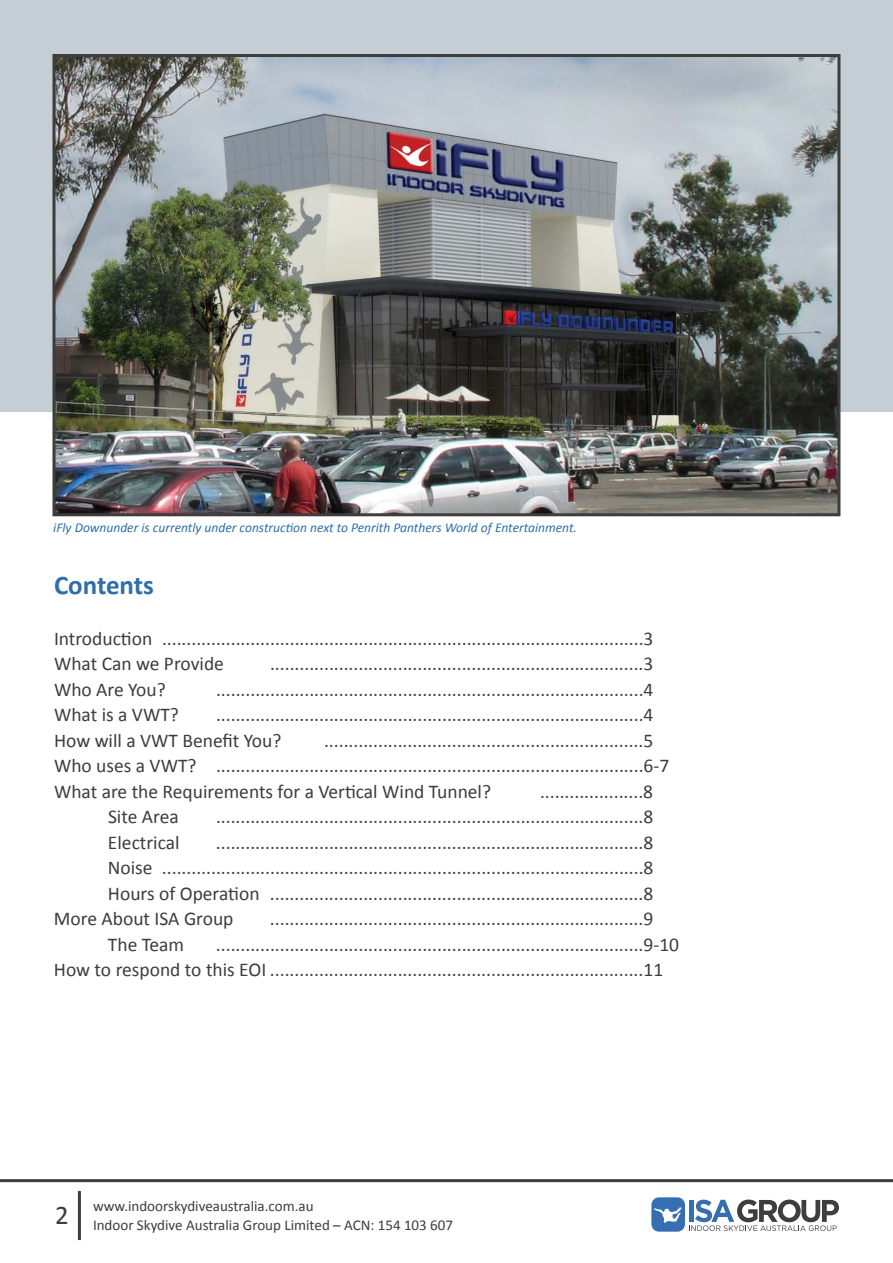
<style>
.page{position:relative;width:893px;height:1263px;background:#fff}
.page>*{position:absolute;margin:0;border:0;box-sizing:border-box;transform-origin:0 0}
.t1{font:700 27px "Calibri";color:#2f6eab}
.t2{font:27px "Calibri";color:#3d3d3c}
.t3{font:19.5px/25.5px "Calibri";color:#3d3d3c}
.t4{font:15px/19.5px "Calibri";color:#3d3d3c}
.t5{font:italic 13.5px "Calibri";color:#2f6eab}
</style>
<div class="page">
<div style="left:0;top:0;width:893px;height:412px;background:#c4ced4"></div>
<img style="left:56px;top:58px;width:780px;height:454px">
<div style="left:52px;top:54px;width:788px;height:462px;border:3px solid #3d3d3c"></div>
<hr style="left:0;top:1179px;width:893px;height:3px;background:#3d3d3c">
<div style="left:651px;top:1197px;width:34px;height:34px;background:#356eb1;border-radius:8px"></div>
<svg style="left:689px;top:1199px;width:150px;height:32px"></svg>
<svg style="left:654px;top:1207px;width:28px;height:16px"></svg>
<hr style="left:78px;top:1191px;width:3px;height:49px;background:#3d3d3c">
<p class="t5" style="left:53px;top:519px;width:525px">iFly Downunder is currently under construction next to Penrith Panthers World of Entertainment.</p>
<h1 class="t1" style="left:54px;top:568px;width:102px">Contents</h1>
<p class="t3" style="left:54px;top:625px;width:601px">Introduction ..................................................................................................3<br>What Can we Provide</p>
<p class="t3" style="left:270px;top:650px;width:385px">............................................................................3</p>
<p class="t3" style="left:54px;top:676px;width:113px">Who Are You?</p>
<p class="t3" style="left:216px;top:676px;width:439px">.......................................................................................4</p>
<p class="t3" style="left:54px;top:701px;width:126px">What is a VWT?</p>
<p class="t3" style="left:54px;top:701px;width:601px;text-indent:162px">.......................................................................................4<br>How will a VWT Benefit You?</p>
<p class="t3" style="left:54px;top:727px;width:617px;text-indent:270px">.................................................................5<br>Who uses a VWT? .......................................................................................6-7<br>What are the Requirements for a Vertical Wind Tunnel?</p>
<p class="t3" style="left:540px;top:778px;width:115px">.....................8</p>
<p class="t3" style="left:108px;top:803px;width:72px">Site Area</p>
<p class="t3" style="left:216px;top:803px;width:439px">.......................................................................................8</p>
<p class="t3" style="left:108px;top:829px;width:73px">Electrical</p>
<p class="t3" style="left:216px;top:829px;width:439px">.......................................................................................8</p>
<p class="t3" style="left:108px;top:854px;width:547px">Noise ..................................................................................................8</p>
<p class="t3" style="left:108px;top:880px;width:547px">Hours of Operation ............................................................................8</p>
<p class="t3" style="left:54px;top:905px;width:181px">More About ISA Group</p>
<p class="t3" style="left:270px;top:905px;width:385px">............................................................................9</p>
<p class="t3" style="left:108px;top:931px;width:78px">The Team</p>
<p class="t3" style="left:54px;top:931px;width:627px;text-indent:162px">.......................................................................................9-10<br>How to respond to this EOI ............................................................................11</p>
<h1 class="t2" style="left:55px;top:1198px;width:15px">2</h1>
<p class="t4" style="left:93px;top:1195px;width:361px">www.indoorskydiveaustralia.com.au<br>Indoor Skydive Australia Group Limited – ACN: 154 103 607</p>
</div>
